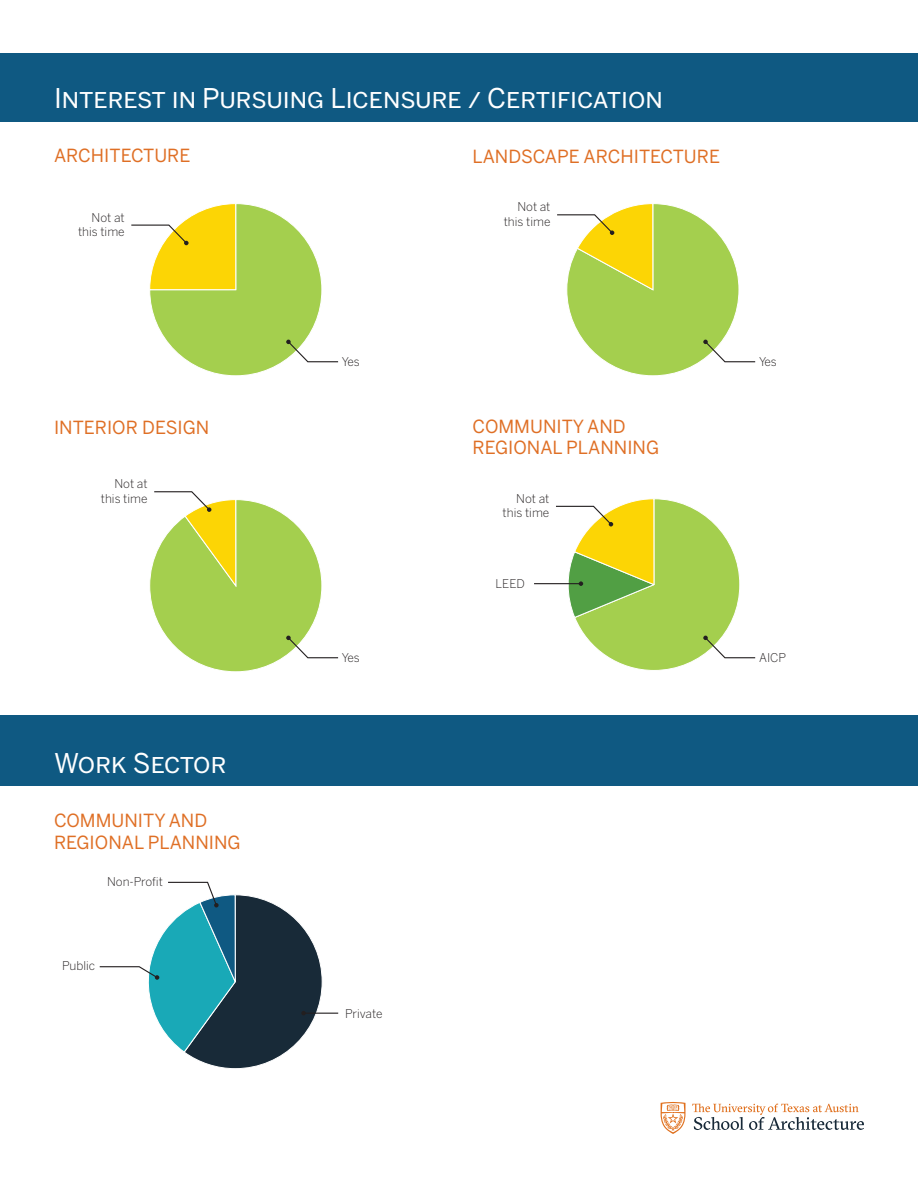
<style>
.page{position:relative;width:918px;height:1188px;background:#fff}
.page>*{position:absolute;margin:0;border:0;box-sizing:border-box;transform-origin:0 0}
.t1{font:27px "Benton Sans Regular SC";color:#fff}
.t2{font:18px/21.6px "Benton Sans";color:#df6f25}
.t3{font:300 12px/14.4px "Benton Sans";color:#231f20;text-align:right}
</style>
<div class="page">
<div style="left:0;top:53px;width:918px;height:69px;background:#0f5982"></div>
<svg style="left:131px;top:203px;width:208px;height:173px"></svg>
<div style="left:0;top:716px;width:918px;height:70px;background:#0f5982"></div>
<hr style="left:304px;top:1013px;width:34px;height:1px;background:#231f20">
<svg style="left:99px;top:881px;width:224px;height:188px"></svg>
<svg style="left:557px;top:203px;width:199px;height:173px"></svg>
<svg style="left:149px;top:491px;width:190px;height:181px"></svg>
<hr style="left:534px;top:583px;width:47px;height:1px;background:#231f20">
<svg style="left:555px;top:498px;width:201px;height:173px"></svg>
<svg style="left:661px;top:1102px;width:24px;height:32px"></svg>
<svg style="left:692px;top:1104px;width:172px;height:26px"></svg>
<h1 class="t1" style="left:54px;top:82px;width:610px">Interest in Pursuing Licensure / Certification</h1>
<p class="t2" style="left:54px;top:145px;width:138px">ARCHITECTURE</p>
<p class="t2" style="left:472px;top:146px;width:249px">LANDSCAPE ARCHITECTURE</p>
<p class="t3" style="left:78px;top:210px;width:48px">Not at this time</p>
<p class="t3" style="left:342px;top:355px;width:19px">Yes</p>
<p class="t3" style="left:504px;top:200px;width:48px">Not at this time</p>
<p class="t2" style="left:54px;top:416px;width:157px">INTERIOR DESIGN</p>
<p class="t2" style="left:472px;top:415px;width:188px">COMMUNITY AND<br>REGIONAL PLANNING</p>
<p class="t3" style="left:101px;top:477px;width:48px">Not at this time</p>
<p class="t3" style="left:503px;top:491px;width:48px">Not at this time</p>
<p class="t3" style="left:495px;top:576px;width:31px">LEED</p>
<p class="t3" style="left:759px;top:355px;width:19px">Yes</p>
<h1 class="t1" style="left:54px;top:747px;width:174px">Work Sector</h1>
<p class="t2" style="left:54px;top:810px;width:188px">COMMUNITY AND<br>REGIONAL PLANNING</p>
<p class="t3" style="left:107px;top:875px;width:58px">Non-Profit</p>
<p class="t3" style="left:62px;top:958px;width:35px">Public</p>
<p class="t3" style="left:342px;top:651px;width:19px">Yes</p>
<p class="t3" style="left:759px;top:651px;width:29px">AICP</p>
<p class="t3" style="left:345px;top:1006px;width:39px">Private</p>
</div>
